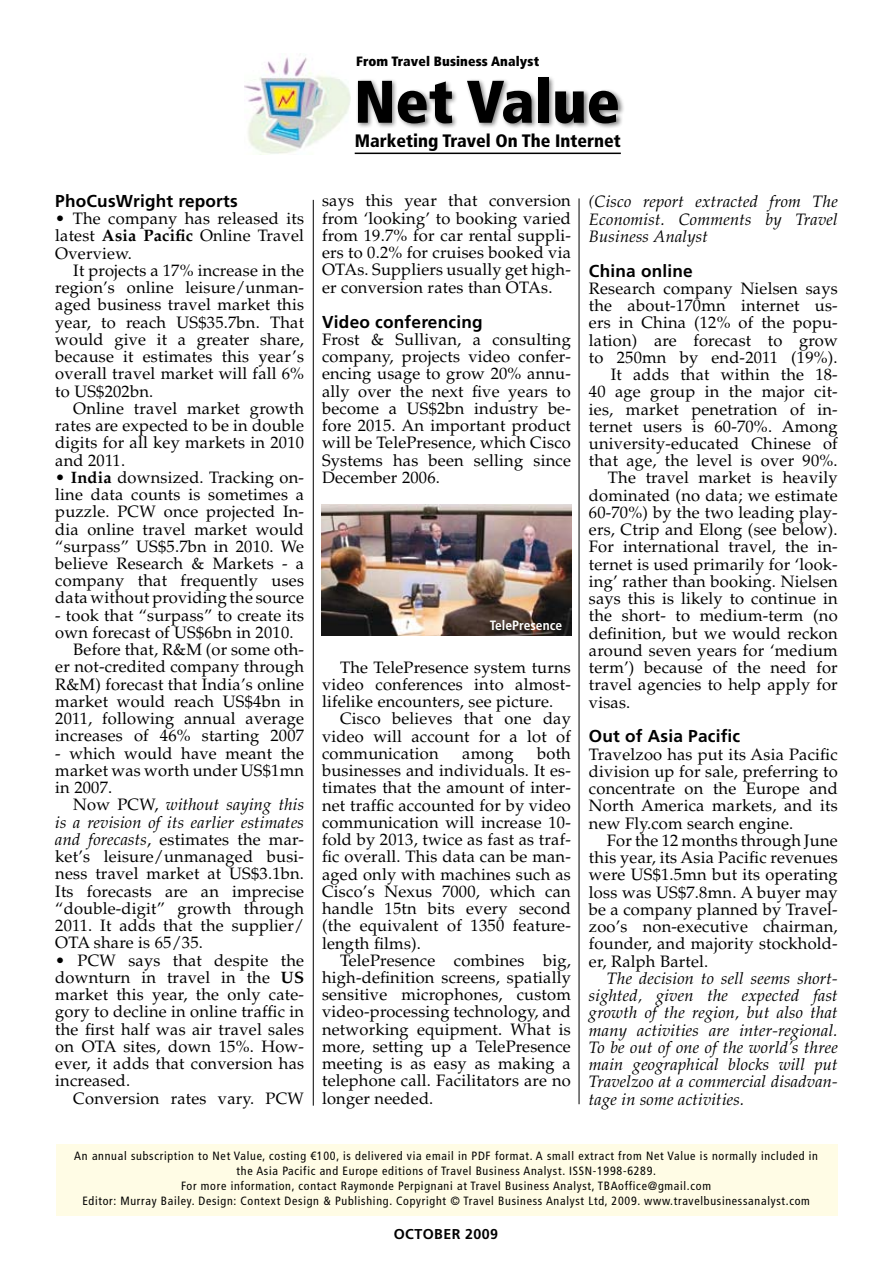
<style>
.page{position:relative;width:893px;height:1263px;background:#fff}
.page>*{position:absolute;margin:0;border:0;box-sizing:border-box;transform-origin:0 0}
.t1{font:900 condensed 60px "Frutiger LT Std";color:#000}
.t2{font:900 condensed 18px "Frutiger LT Std";color:#000}
.t3{font:700 17.25px "Frutiger LT Std";letter-spacing:.01em;color:#000}
.t4{font:16.5px/17.2px "Palatino LT Std";letter-spacing:.01em;color:#000;text-align:justify}
.t5{font:italic 16.5px/17.2px "Palatino LT Std";letter-spacing:.01em;color:#000;text-align:justify}
.t6{font:700 14.25px "Frutiger LT Std";letter-spacing:.03em;color:#000}
.t7{font:900 condensed 13.5px "Frutiger LT Std";letter-spacing:.01em;color:#000}
.t8{font:700 condensed 13.5px "Frutiger LT Std";color:#fff}
.t9{font:condensed 12px/15px "Frutiger LT Std";letter-spacing:.06em;color:#000;text-align:center}
.s1{font-weight:700}
.s2{font-style:italic}
</style>
<div class="page">
<div style="left:56px;top:1144px;width:781px;height:72px;background:#fffce5"></div>
<img style="left:245px;top:57px;width:105px;height:98px">
<div style="left:355px;top:76px;width:348px;height:86px;background:#000;opacity:.5"></div>
<hr style="left:355px;top:153px;width:266px;height:1px;background:#000">
<img style="left:321px;top:505px;width:250px;height:131px">
<hr style="left:579px;top:198px;width:1px;height:906px;background:#000">
<hr style="left:313px;top:200px;width:1px;height:906px;background:#000">
<p class="t7" style="left:356px;top:53px;width:185px">From Travel Business Analyst</p>
<p class="t3" style="left:55px;top:191px;width:184px">PhoCusWright reports</p>
<p class="t4" style="left:55px;top:210px;width:250px">• The company has released its latest <span class="s1">Asia Pacific</span> Online Travel Overview.</p>
<p class="t4" style="left:55px;top:262px;width:250px;text-indent:18px">It projects a 17% increase in the region’s online leisure/unman&shy;aged business travel market this year, to reach US$35.7bn. That would give it a greater share, because it estimates this year’s overall travel market will fall 6% to US$202bn.</p>
<p class="t4" style="left:55px;top:400px;width:250px;text-indent:18px">Online travel market growth rates are expected to be in double digits for all key markets in 2010 and 2011.</p>
<p class="t4" style="left:55px;top:469px;width:250px">• <span class="s1">India</span> downsized. Tracking on&shy;line data counts is sometimes a puzzle. PCW once projected In&shy;dia online travel market would “surpass” US$5.7bn in 2010. We believe Research &amp; Markets - a company that frequently uses data without providing the source</p>
<p class="t4" style="left:55px;top:607px;width:250px">- took that “surpass” to create its</p>
<p class="t4" style="left:55px;top:624px;width:240px">own forecast of US$6bn in 2010.</p>
<p class="t4" style="left:73px;top:641px;width:232px">Before that, R&amp;M (or some oth-</p>
<p class="t4" style="left:55px;top:658px;width:250px">er not-credited company through</p>
<p class="t4" style="left:55px;top:676px;width:250px">R&amp;M) forecast that India’s online</p>
<p class="t4" style="left:55px;top:693px;width:250px">market would reach US$4bn in</p>
<p class="t4" style="left:55px;top:710px;width:250px">2011, following annual average</p>
<p class="t4" style="left:55px;top:727px;width:250px">increases of 46% starting 2007</p>
<p class="t4" style="left:55px;top:745px;width:250px">- which would have meant the market was worth under US$1mn in 2007.</p>
<p class="t4" style="left:55px;top:796px;width:250px;text-indent:18px">Now PCW, <span class="s2">without saying this is a revision of its earlier estimates and forecasts</span>, estimates the mar&shy;ket’s leisure/unmanaged busi&shy;ness travel market at US$3.1bn.<br>Its forecasts are an imprecise “double-digit” growth through 2011. It adds that the supplier/ OTA share is 65/35.</p>
<p class="t4" style="left:55px;top:952px;width:250px">• PCW says that despite the downturn in travel in the <span class="s1">US </span>market this year, the only cate&shy;gory to decline in online traffic in the first half was air travel sales on OTA sites, down 15%. How&shy;ever, it adds that conversion has increased.</p>
<p class="t4" style="left:73px;top:1089px;width:232px">Conversion rates vary. PCW</p>
<h1 class="t1" style="left:354px;top:65px;width:267px">Net Value</h1>
<p class="t2" style="left:355px;top:130px;width:268px">Marketing Travel On The Internet</p>
<p class="t4" style="left:322px;top:192px;width:250px">says this year that conversion from ‘looking’ to booking varied from 19.7% for car rental suppli&shy;ers to 0.2% for cruises booked via OTAs. Suppliers usually get high&shy;er conversion rates than OTAs.</p>
<p class="t3" style="left:322px;top:311px;width:162px">Video conferencing</p>
<p class="t4" style="left:322px;top:331px;width:250px">Frost &amp; Sullivan, a consulting company, projects video confer&shy;encing usage to grow 20% annu&shy;ally over the next five years to become a US$2bn industry be&shy;fore 2015. An important product will be TelePresence, which Cisco Systems has been selling since December 2006.</p>
<p class="t8" style="left:490px;top:617px;width:74px">TelePresence</p>
<p class="t4" style="left:322px;top:659px;width:250px;text-indent:18px">The TelePresence system turns video conferences into almost&shy;lifelike encounters, see picture.</p>
<p class="t4" style="left:322px;top:710px;width:250px;text-indent:18px">Cisco believes that one day video will account for a lot of communication</p>
<p class="t4" style="left:322px;top:745px;width:250px;text-indent:215px">both businesses and individuals. It es&shy;timates that the amount of inter&shy;net traffic accounted for by video communication will increase 10- fold by 2013, twice as fast as traf&shy;fic overall. This data can be man&shy;aged only with machines such as Cisco’s Nexus 7000, which can handle 15tn bits every second (the equivalent of 1350 feature&shy;length films).</p>
<p class="t4" style="left:322px;top:952px;width:250px;text-indent:18px">TelePresence combines big, high-definition screens, spatially sensitive microphones, custom video-processing technology, and networking equipment. What is more, setting up a TelePresence meeting is as easy as making a telephone call. Facilitators are no longer needed.</p>
<p class="t4" style="left:462px;top:745px;width:53px">among</p>
<p class="t5" style="left:589px;top:193px;width:250px">(Cisco report extracted from The Economist. Comments by Travel Business Analyst</p>
<p class="t3" style="left:589px;top:260px;width:105px">China online</p>
<p class="t4" style="left:589px;top:280px;width:250px">Research company Nielsen says</p>
<p class="t4" style="left:589px;top:297px;width:250px">the about-170mn internet us-</p>
<p class="t4" style="left:589px;top:314px;width:250px">ers in China (12% of the popu-</p>
<p class="t4" style="left:589px;top:332px;width:250px">lation) are forecast to grow</p>
<p class="t4" style="left:589px;top:349px;width:250px">to 250mn by end-2011 (19%).</p>
<p class="t4" style="left:611px;top:366px;width:228px">It adds that within the 18-</p>
<p class="t4" style="left:589px;top:383px;width:250px">40 age group in the major cit-</p>
<p class="t4" style="left:589px;top:401px;width:250px">ies, market penetration of in-</p>
<p class="t4" style="left:589px;top:418px;width:250px">ternet users is 60-70%. Among</p>
<p class="t4" style="left:589px;top:435px;width:250px">university-educated Chinese of</p>
<p class="t4" style="left:589px;top:452px;width:250px">that age, the level is over 90%.</p>
<p class="t4" style="left:608px;top:469px;width:231px">The travel market is heavily</p>
<p class="t4" style="left:589px;top:487px;width:250px">dominated (no data; we estimate</p>
<p class="t4" style="left:589px;top:504px;width:250px">60-70%) by the two leading play-</p>
<p class="t4" style="left:589px;top:521px;width:250px">ers, Ctrip and Elong (see below).</p>
<p class="t4" style="left:589px;top:538px;width:250px">For international travel, the in-</p>
<p class="t4" style="left:589px;top:556px;width:250px">ternet is used primarily for ‘look-</p>
<p class="t4" style="left:589px;top:573px;width:250px">ing’ rather than booking. Nielsen</p>
<p class="t4" style="left:589px;top:590px;width:250px">says this is likely to continue in</p>
<p class="t4" style="left:589px;top:607px;width:250px">the short- to medium-term (no</p>
<p class="t4" style="left:589px;top:625px;width:250px">definition, but we would reckon</p>
<p class="t4" style="left:589px;top:642px;width:250px">around seven years for ‘medium</p>
<p class="t4" style="left:589px;top:659px;width:250px">term’) because of the need for</p>
<p class="t4" style="left:589px;top:676px;width:250px">travel agencies to help apply for</p>
<p class="t4" style="left:589px;top:694px;width:43px">visas.</p>
<p class="t3" style="left:589px;top:726px;width:153px">Out of Asia Pacific</p>
<p class="t4" style="left:589px;top:746px;width:250px">Travelzoo has put its Asia Pacific division up for sale, preferring to concentrate on the Europe and North America markets, and its new Fly.com search engine.</p>
<p class="t4" style="left:589px;top:832px;width:250px;text-indent:18px">For the 12 months through June this year, its Asia Pacific revenues were US$1.5mn but its operating loss was US$7.8mn. A buyer may be a company planned by Travel&shy;zoo’s non-executive chairman, founder, and majority stockhold&shy;er, Ralph Bartel.</p>
<p class="t5" style="left:589px;top:970px;width:250px;text-indent:18px">The decision to sell seems short&shy;sighted, given the expected fast growth of the region, but also that many activities are inter-regional.<br>To be out of one of the world’s three main geographical blocks will put Travelzoo at a commercial disadvan&shy;tage in some activities.</p>
<p class="t9" style="left:74px;top:1149px;width:745px">An annual subscription to Net Value, costing €100, is delivered via email in PDF format. A small extract from Net Value is normally included in the Asia Pacific and Europe editions of Travel Business Analyst. ISSN-1998-6289.<br>For more information, contact Raymonde Perpignani at Travel Business Analyst, TBAoffice@gmail.com<br>Editor: Murray Bailey. Design: Context Design &amp; Publishing. Copyright © Travel Business Analyst Ltd, 2009. www.travelbusinessanalyst.com</p>
<p class="t6" style="left:394px;top:1226px;width:106px">OCTOBER 2009</p>
</div>
